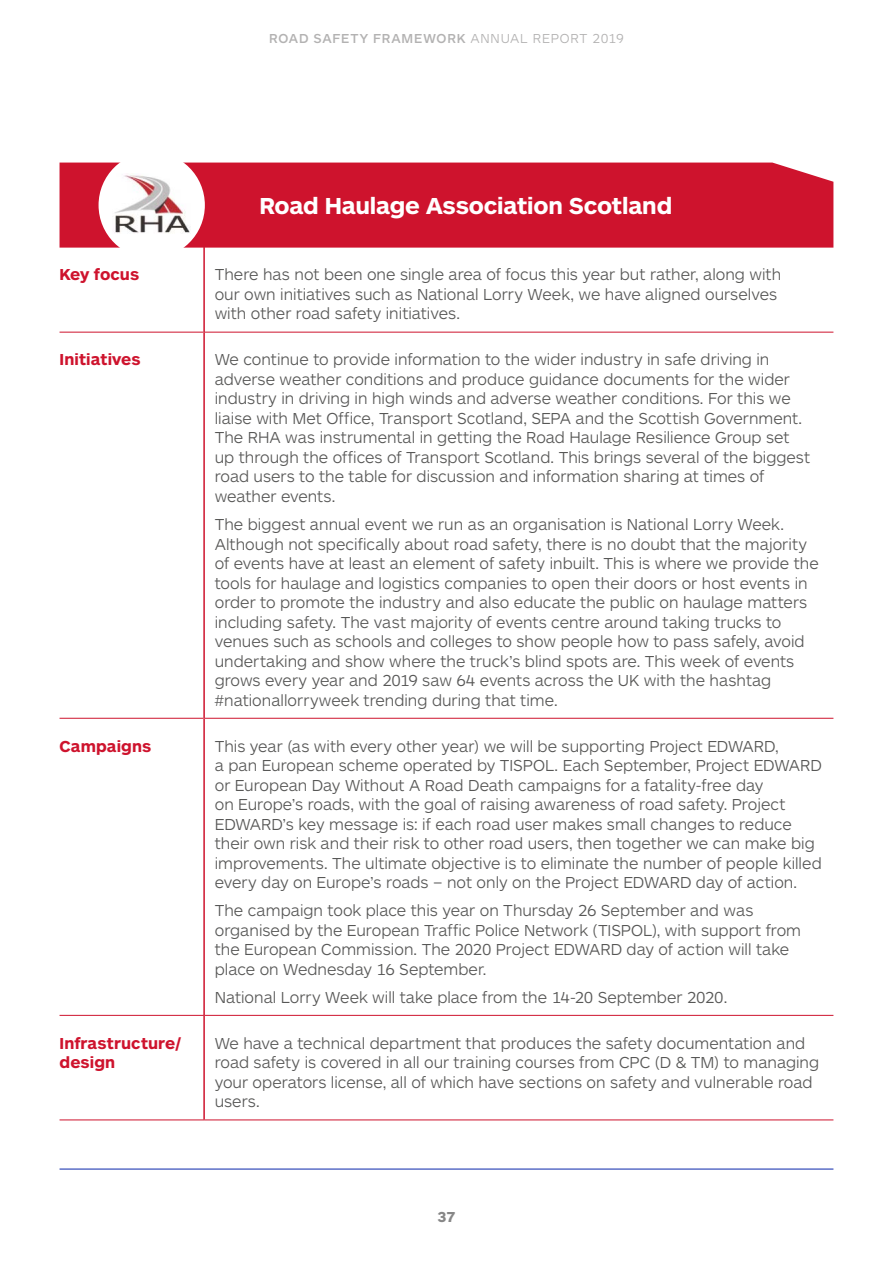
<style>
.page{position:relative;width:893px;height:1263px;background:#fff}
.page>*{position:absolute;margin:0;border:0;box-sizing:border-box;transform-origin:0 0}
.t1{font:700 24px "ARS Maquette Tr";letter-spacing:-.01em;color:#fff}
.t2{font:300 16.5px/19.5px "ARS Maquette Tr";color:#575756}
.t3{font:700 16.5px/19.5px "ARS Maquette Tr";letter-spacing:.005em;color:#ce132d}
.t4{font:700 15px "ARS Maquette Tr";color:#878787}
.t5{font:500 13.5px "ARS Maquette Tr";letter-spacing:.06em;color:#b3b2b2}
.s1{font-weight:300}
</style>
<div class="page">
<hr style="left:60px;top:1169px;width:773px;height:1px;background:#0a26aa">
<hr style="left:60px;top:332px;width:143px;height:1px;background:#ce132d">
<hr style="left:205px;top:332px;width:628px;height:1px;background:#ce132d">
<hr style="left:60px;top:718px;width:143px;height:1px;background:#ce132d">
<hr style="left:205px;top:718px;width:628px;height:1px;background:#ce132d">
<hr style="left:203px;top:247px;width:2px;height:85px;background:#ce132d">
<hr style="left:203px;top:332px;width:2px;height:386px;background:#ce132d">
<hr style="left:203px;top:718px;width:2px;height:297px;background:#ce132d">
<hr style="left:203px;top:1016px;width:2px;height:103px;background:#ce132d">
<hr style="left:60px;top:1015px;width:144px;height:1px;background:#ce132d">
<hr style="left:204px;top:1015px;width:629px;height:1px;background:#ce132d">
<hr style="left:60px;top:1119px;width:144px;height:1px;background:#ce132d">
<hr style="left:204px;top:1119px;width:629px;height:1px;background:#ce132d">
<div style="left:60px;top:163px;width:773px;height:85px;background:#ce132d"></div>
<div style="left:99px;top:152px;width:106px;height:106px;background:#fff;border-radius:50%"></div>
<img style="left:115px;top:175px;width:75px;height:58px">
<p class="t5" style="left:269px;top:32px;width:356px">ROAD SAFETY FRAMEWORK <span class="s1">ANNUAL REPORT 2019</span></p>
<h1 class="t1" style="left:259px;top:193px;width:414px">Road Haulage Association Scotland</h1>
<p class="t3" style="left:60px;top:265px;width:81px">Key focus</p>
<p class="t2" style="left:215px;top:265px;width:568px">There has not been one single area of focus this year but rather, along with our own initiatives such as National Lorry Week, we have aligned ourselves with other road safety initiatives.</p>
<p class="t3" style="left:60px;top:350px;width:83px">Initiatives</p>
<p class="t2" style="left:215px;top:350px;width:597px">We continue to provide information to the wider industry in safe driving in adverse weather conditions and produce guidance documents for the wider industry in driving in high winds and adverse weather conditions. For this we liaise with Met Office, Transport Scotland, SEPA and the Scottish Government.<br>The RHA was instrumental in getting the Road Haulage Resilience Group set up through the offices of Transport Scotland. This brings several of the biggest road users to the table for discussion and information sharing at times of weather events.</p>
<p class="t2" style="left:215px;top:515px;width:605px">The biggest annual event we run as an organisation is National Lorry Week.<br>Although not specifically about road safety, there is no doubt that the majority of events have at least an element of safety inbuilt. This is where we provide the tools for haulage and logistics companies to open their doors or host events in order to promote the industry and also educate the public on haulage matters including safety. The vast majority of events centre around taking trucks to venues such as schools and colleges to show people how to pass safely, avoid undertaking and show where the truck’s blind spots are. This week of events grows every year and 2019 saw 64 events across the UK with the hashtag #nationallorryweek trending during that time.</p>
<p class="t3" style="left:60px;top:736px;width:93px">Campaigns</p>
<p class="t2" style="left:215px;top:736px;width:609px">This year (as with every other year) we will be supporting Project EDWARD,<br>a pan European scheme operated by TISPOL. Each September, Project EDWARD or European Day Without A Road Death campaigns for a fatality-free day<br>on Europe’s roads, with the goal of raising awareness of road safety. Project EDWARD’s key message is: if each road user makes small changes to reduce their own risk and their risk to other road users, then together we can make big improvements. The ultimate objective is to eliminate the number of people killed every day on Europe’s roads – not only on the Project EDWARD day of action.</p>
<p class="t2" style="left:215px;top:901px;width:588px">The campaign took place this year on Thursday 26 September and was organised by the European Traffic Police Network (TISPOL), with support from the European Commission. The 2020 Project EDWARD day of action will take place on Wednesday 16 September.</p>
<p class="t2" style="left:215px;top:987px;width:514px">National Lorry Week will take place from the 14-20 September 2020.</p>
<p class="t3" style="left:60px;top:1033px;width:123px">Infrastructure/ design</p>
<p class="t2" style="left:215px;top:1033px;width:606px">We have a technical department that produces the safety documentation and road safety is covered in all our training courses from CPC (D &amp; TM) to managing your operators license, all of which have sections on safety and vulnerable road users.</p>
<p class="t4" style="left:437px;top:1209px;width:20px">37</p>
</div>
